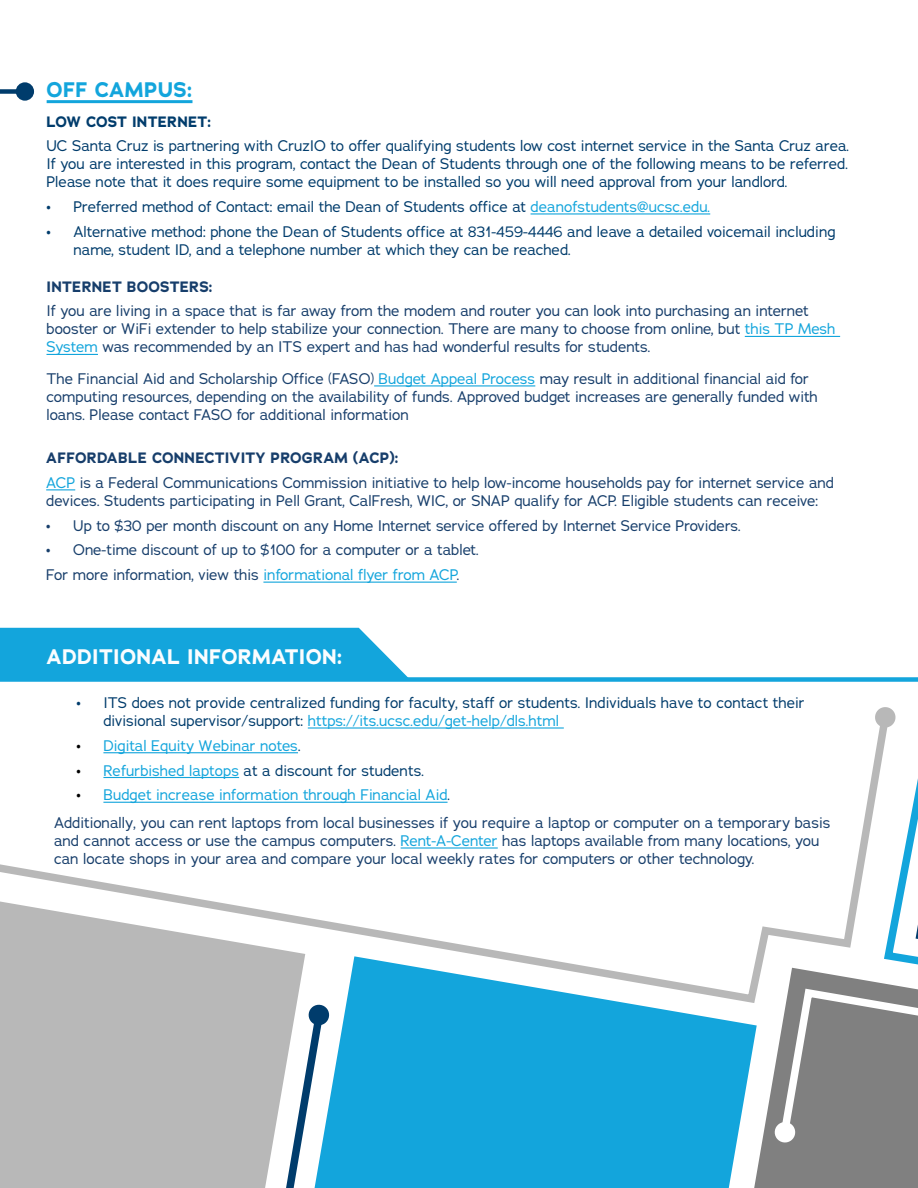
<style>
.page{position:relative;width:918px;height:1188px;background:#fff}
.page>*{position:absolute;margin:0;border:0;box-sizing:border-box;transform-origin:0 0}
.t1{font:700 21px "Adrianna";letter-spacing:.015em;color:#fafdff}
.t2{font:700 21px "Adrianna";letter-spacing:.015em;color:#13a5dc}
.t3{font:15px/18px "Adrianna";color:#173e6b}
.t4{font:15px/18px "Adrianna";color:#003c6c}
.t5{font:700 15px "Adrianna";letter-spacing:.015em;color:#173e6b}
.t6{font:15px "Adrianna";color:#13a5dc}
.t7{font:700 15px "Adrianna";letter-spacing:.015em;color:#003c6c}
.s1{color:#13a5dc}
.s2{color:#000}
.s3{color:#003c6c}
</style>
<div class="page">
<hr style="left:47px;top:100px;width:145px;height:3px;background:#13a5dc">
<hr style="left:531px;top:213px;width:179px;height:2px;background:#13a5dc">
<hr style="left:745px;top:336px;width:95px;height:1px;background:#13a5dc">
<hr style="left:46px;top:354px;width:52px;height:1px;background:#13a5dc">
<hr style="left:374px;top:385px;width:161px;height:1px;background:#13a5dc">
<svg style="left:46px;top:489px;width:29px;height:1px"></svg>
<hr style="left:263px;top:582px;width:194px;height:1px;background:#13a5dc">
<div style="left:0;top:89px;width:25px;height:5px;background:#003c6c"></div>
<div style="left:16px;top:82px;width:18px;height:19px;background:#003c6c;border-radius:50%"></div>
<div style="left:0;top:628px;width:408px;height:49px;background:#13a5dc"></div>
<div style="left:0;top:677px;width:918px;height:5px;background:#13a5dc"></div>
<div style="left:328px;top:1007px;width:426px;height:181px;background:#13a5dc"></div>
<svg style="left:305px;top:1027px;width:23px;height:161px"></svg>
<svg style="left:308px;top:1007px;width:22px;height:20px"></svg>
<svg style="left:0;top:1007px;width:305px;height:181px;fill:#b8b8b8"></svg>
<svg style="left:0;top:727px;width:754px;height:280px"></svg>
<svg style="left:754px;top:707px;width:164px;height:481px"></svg>
<h2 class="t2" style="left:47px;top:76px;width:147px">OFF CAMPUS:</h2>
<h3 class="t7" style="left:47px;top:112px;width:166px">LOW COST INTERNET:</h3>
<p class="t4" style="left:46px;top:137px;width:804px;text-align:justify">UC Santa Cruz is partnering with CruzIO to offer qualifying students low cost internet service in the Santa Cruz area.<br>If you are interested in this program, contact the Dean of Students through one of the following means to be referred.<br>Please note that it does require some equipment to be installed so you will need approval from your landlord.</p>
<p class="t4" style="left:46px;top:197px;width:665px">• Preferred method of Contact: email the Dean of Students offce at <span class="s1">deanofstudents@ucsc.edu.</span></p>
<p class="t4" style="left:73px;top:222px;width:764px;text-indent:-27px">• Alternative method: phone the Dean of Students offce at 831-459-4446 and leave a detailed voicemail including name, student ID, and a telephone number at which they can be reached.</p>
<h3 class="t5" style="left:47px;top:276px;width:168px">INTERNET BOOSTERS:</h3>
<p class="t3" style="left:46px;top:302px;width:791px">If you are living in a space that is far away from the modem and router you can look into purchasing an internet booster or WiFi extender to help stabilize your connection. There are many to choose from online, but <span class="s1">this TP Mesh<br>System</span> was recommended by an ITS expert and has had wonderful results for students.</p>
<p class="t3" style="left:46px;top:369px;width:773px">The Financial Aid and Scholarship Offce (FASO) <span class="s1">Budget Appeal Process</span> may result in additional fnancial aid for computing resources, depending on the availability of funds. Approved budget increases are generally funded with loans. Please contact FASO for additional information</p>
<h3 class="t5" style="left:46px;top:448px;width:354px">AFFORDABLE CONNECTIVITY PROGRAM (ACP):</h3>
<p class="t3" style="left:46px;top:473px;width:789px"><span class="s1">ACP</span> is a Federal Communications Commission initiative to help low-income households pay for internet service and devices. Students participating in Pell Grant, CalFresh, WIC, or SNAP qualify for ACP. Eligible students can receive:</p>
<p class="t3" style="left:46px;top:516px;width:696px">• Up to $30 per month discount on any Home Internet service offered by Internet Service Providers.</p>
<p class="t3" style="left:46px;top:538px;width:434px;line-height:24.8px">• One-time discount of up to $100 for a computer or a tablet.<br>For more information, view this <span class="s1">informational fyer from ACP</span>.</p>
<h2 class="t1" style="left:46px;top:643px;width:298px">ADDITIONAL INFORMATION:</h2>
<p class="t4" style="left:103px;top:693px;width:703px;text-indent:-27px">• ITS does not provide centralized funding for faculty, staff or students. Individuals have to contact their divisional supervisor/support: <span class="s1">https://its.ucsc.edu/get-help/dls.html</span></p>
<p class="t6" style="left:76px;top:736px;width:226px"><span class="s2">•</span> Digital Equity Webinar notes<span class="s3">.</span></p>
<p class="t4" style="left:76px;top:761px;width:349px"><span class="s2">•</span> <span class="s1">Refurbished laptops</span> at a discount for students.</p>
<p class="t3" style="left:54px;top:781px;width:778px;line-height:27.8px;text-indent:22px"><span class="s2">•</span> <span class="s1">Budget increase information through Financial Aid</span><span class="s3">.<br></span>Additionally, you can rent laptops from local businesses if you require a laptop or computer on a temporary basis</p>
<p class="t3" style="left:54px;top:831px;width:767px">and cannot access or use the campus computers. <span class="s1">Rent-A-Center</span> has laptops available from many locations, you can locate shops in your area and compare your local weekly rates for computers or other technology.</p>
</div>
